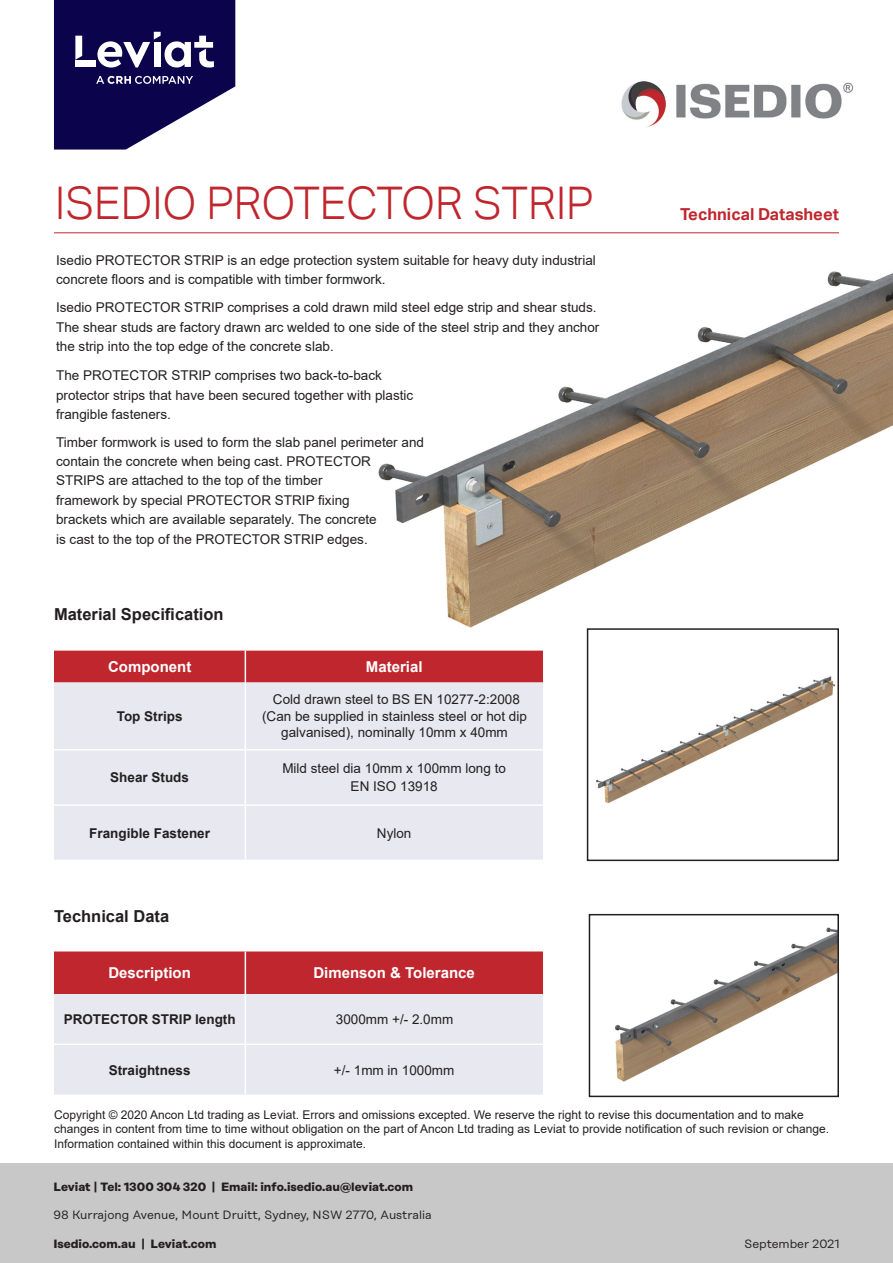
<style>
.page{position:relative;width:893px;height:1263px;background:#fff}
.page>*{position:absolute;margin:0;border:0;box-sizing:border-box;transform-origin:0 0}
.t1{font:300 45px "Aktiv Grotesk";color:#c0262d}
.t2{font:700 16.5px "Arial";color:#231f20}
.t3{font:700 16.5px "Aktiv Grotesk";color:#c0262d}
.t4{font:700 15px "Arial";color:#fff}
.t5{font:13.5px/19.5px "Arial";color:#231f20}
.t6{font:700 13.5px "Arial";color:#231f20}
.t7{font:12px/14.4px "Arial";color:#231f20}
.t8{font:700 12px "Rational Display";color:#231f20}
.t9{font:12px "Rational Display";color:#231f20}
</style>
<div class="page">
<img style="left:351px;top:233px;width:542px;height:541px">
<img style="left:621px;top:81px;width:233px;height:46px">
<hr style="left:54px;top:232px;width:785px;height:1px;background:#c0262d">
<div style="left:54px;top:651px;width:489px;height:31px;background:#c0262d"></div>
<div style="left:54px;top:682px;width:489px;height:178px;background:#e7e8f0"></div>
<hr style="left:245px;top:682px;width:1px;height:67px;background:#fff">
<hr style="left:54px;top:749px;width:191px;height:1px;background:#fff">
<hr style="left:245px;top:749px;width:298px;height:1px;background:#fff">
<hr style="left:245px;top:750px;width:1px;height:54px;background:#fff">
<hr style="left:54px;top:804px;width:191px;height:2px;background:#fff">
<hr style="left:245px;top:804px;width:298px;height:2px;background:#fff">
<hr style="left:245px;top:806px;width:1px;height:54px;background:#fff">
<hr style="left:245px;top:651px;width:1px;height:31px;background:#fff">
<div style="left:54px;top:951px;width:489px;height:43px;background:#c0262d"></div>
<div style="left:54px;top:994px;width:489px;height:100px;background:#e7e8f0"></div>
<hr style="left:245px;top:994px;width:1px;height:49px;background:#fff">
<hr style="left:54px;top:1043px;width:191px;height:2px;background:#fff">
<hr style="left:245px;top:1043px;width:298px;height:2px;background:#fff">
<hr style="left:245px;top:1045px;width:1px;height:49px;background:#fff">
<hr style="left:245px;top:951px;width:1px;height:43px;background:#fff">
<img style="left:615px;top:927px;width:221px;height:155px">
<div style="left:589px;top:914px;width:250px;height:183px;border:2px solid #231f20"></div>
<img style="left:590px;top:631px;width:246px;height:173px">
<div style="left:587px;top:628px;width:252px;height:233px;border:2px solid #231f20"></div>
<svg style="left:54px;top:0;width:181px;height:150px"></svg>
<div style="left:0;top:1163px;width:893px;height:100px;background:#c7c8c7"></div>
<p class="t1" style="left:55px;top:177px;width:540px">ISEDIO PROTECTOR STRIP</p>
<p class="t5" style="left:56px;top:250px;width:541px">Isedio PROTECTOR STRIP is an edge protection system suitable for heavy duty industrial concrete floors and is compatible with timber formwork.</p>
<p class="t5" style="left:56px;top:298px;width:545px">Isedio PROTECTOR STRIP comprises a cold drawn mild steel edge strip and shear studs.<br>The shear studs are factory drawn arc welded to one side of the steel strip and they anchor the strip into the top edge of the concrete slab.</p>
<p class="t5" style="left:56px;top:366px;width:359px">The PROTECTOR STRIP comprises two back-to-back protector strips that have been secured together with plastic frangible fasteners.</p>
<p class="t5" style="left:56px;top:433px;width:369px">Timber formwork is used to form the slab panel perimeter and contain the concrete when being cast. PROTECTOR<br>STRIPS are attached to the top of the timber<br>framework by special PROTECTOR STRIP fixing<br>brackets which are available separately. The concrete</p>
<p class="t5" style="left:56px;top:529px;width:313px">is cast to the top of the PROTECTOR STRIP edges.</p>
<p class="t2" style="left:54px;top:602px;width:171px">Material Specification</p>
<p class="t4" style="left:108px;top:656px;width:85px">Component</p>
<p class="t4" style="left:366px;top:656px;width:58px">Material</p>
<p class="t6" style="left:117px;top:706px;width:67px">Top Strips</p>
<p class="t5" style="left:262px;top:691px;width:266px;line-height:16.5px;text-align:center">Cold drawn steel to BS EN 10277-2:2008 (Can be supplied in stainless steel or hot dip galvanised), nominally 10mm x 40mm</p>
<p class="t6" style="left:110px;top:768px;width:80px">Shear Studs</p>
<p class="t5" style="left:282px;top:759px;width:225px;line-height:18px;text-align:center">Mild steel dia 10mm x 100mm long to<br>EN ISO 13918</p>
<p class="t6" style="left:89px;top:823px;width:122px">Frangible Fastener</p>
<p class="t5" style="left:377px;top:823px;width:36px">Nylon</p>
<p class="t2" style="left:54px;top:904px;width:117px">Technical Data</p>
<p class="t4" style="left:108px;top:962px;width:84px">Description</p>
<p class="t4" style="left:313px;top:962px;width:163px">Dimenson &amp; Tolerance</p>
<p class="t6" style="left:64px;top:1009px;width:174px">PROTECTOR STRIP length</p>
<p class="t5" style="left:336px;top:1009px;width:119px">3000mm +/- 2.0mm</p>
<p class="t6" style="left:109px;top:1060px;width:83px">Straightness</p>
<p class="t5" style="left:334px;top:1060px;width:122px">+/- 1mm in 1000mm</p>
<p class="t3" style="left:680px;top:205px;width:160px">Technical Datasheet</p>
<p class="t7" style="left:54px;top:1107px;width:777px">Copyright © 2020 Ancon Ltd trading as Leviat. Errors and omissions excepted. We reserve the right to revise this documentation and to make changes in content from time to time without obligation on the part of Ancon Ltd trading as Leviat to provide notification of such revision or change.<br>Information contained within this document is approximate.</p>
<p class="t8" style="left:53px;top:1179px;width:361px">Leviat | Tel: 1300 304 320 | Email: info.isedio.au@leviat.com</p>
<p class="t9" style="left:53px;top:1208px;width:380px">98 Kurrajong Avenue, Mount Druitt, Sydney, NSW 2770, Australia</p>
<p class="t8" style="left:53px;top:1236px;width:165px">Isedio.com.au | Leviat.com</p>
<p class="t9" style="left:744px;top:1237px;width:98px">September 2021</p>
</div>
